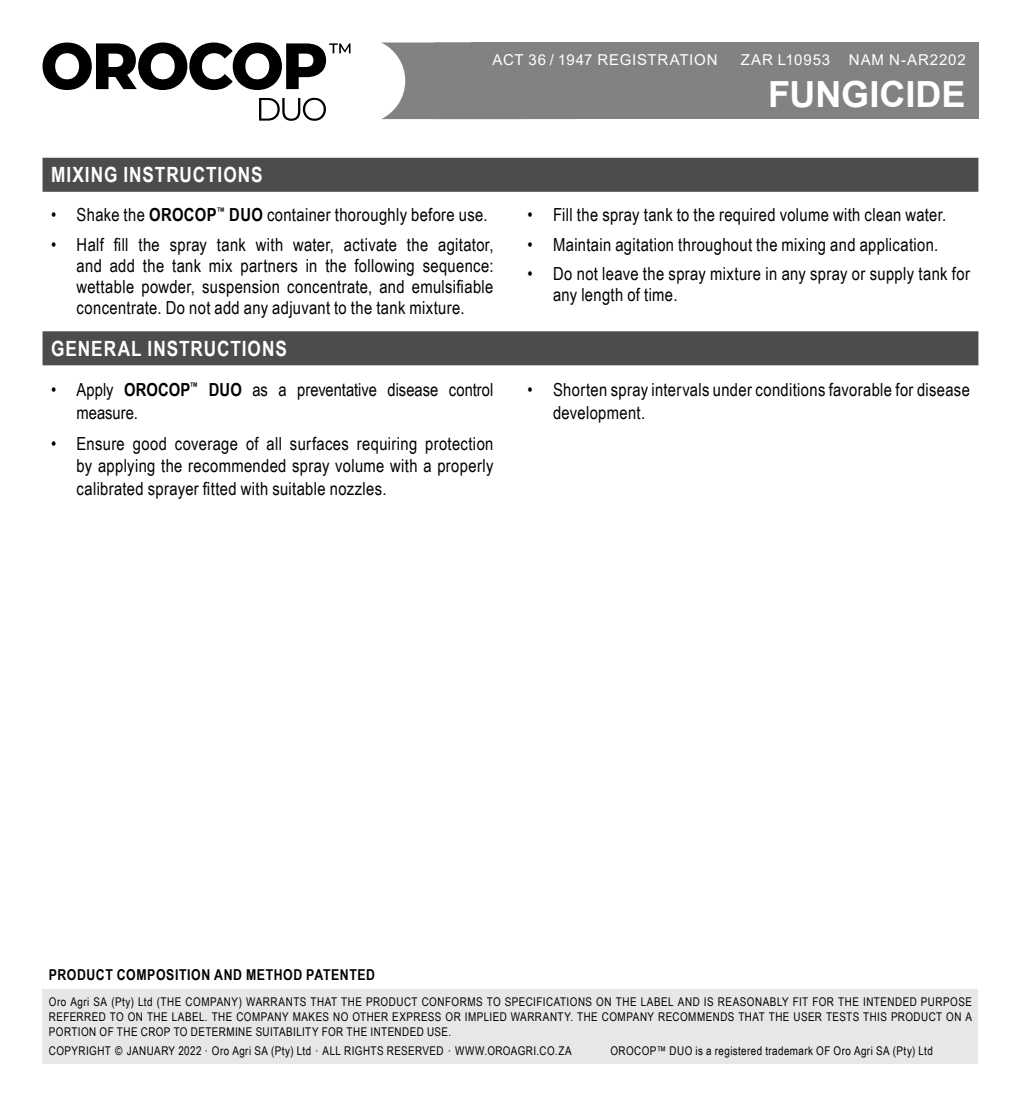
<style>
.page{position:relative;width:1021px;height:1106px;background:#fff}
.page>*{position:absolute;margin:0;border:0;box-sizing:border-box;transform-origin:0 0}
.t1{font:700 36px "Arial";color:#fff}
.t2{font:700 21px "Arial Narrow";letter-spacing:.045em;color:#fff}
.t3{font:18px/21px "Arial Narrow";letter-spacing:.02em;color:#000;text-align:justify}
.t4{font:18px/22.5px "Arial Narrow";color:#000}
.t5{font:15px "Arial";letter-spacing:.05em;color:#fff}
.t6{font:700 15px "Arial Narrow";letter-spacing:.04em;color:#000}
.t7{font:12px/15px "Arial Narrow";letter-spacing:.035em;color:#000;text-align:justify}
.s1{font-weight:700}
</style>
<div class="page">
<div style="left:43px;top:988px;width:935px;height:75px;background:#e6e7e8"></div>
<div style="left:43px;top:158px;width:935px;height:34px;background:#4c4c4e"></div>
<div style="left:43px;top:331px;width:935px;height:34px;background:#4c4c4e"></div>
<svg style="left:381px;top:43px;width:90px;height:76px"></svg>
<div style="left:471px;top:43px;width:507px;height:76px;background:#808284"></div>
<svg style="left:43px;top:43px;width:307px;height:47px"></svg>
<svg style="left:259px;top:98px;width:67px;height:23px"></svg>
<p class="t5" style="left:492px;top:51px;width:226px">ACT 36 / 1947 REGISTRATION</p>
<p class="t5" style="left:740px;top:51px;width:226px">ZAR L10953 NAM N-AR2202</p>
<h1 class="t1" style="left:768px;top:81px;width:199px">FUNGICIDE</h1>
<p class="t2" style="left:51px;top:167px;width:213px">MIXING INSTRUCTIONS</p>
<p class="t3" style="left:51px;top:206px;width:438px">• Shake the <span class="s1">OROCOP</span><sup>™</sup> <span class="s1">DUO</span> container thoroughly before use.</p>
<p class="t3" style="left:77px;top:236px;width:418px;text-indent:-26px">• Half fill the spray tank with water, activate the agitator, and add the tank mix partners in the following sequence: wettable powder, suspension concentrate, and emulsifiable concentrate. Do not add any adjuvant to the tank mixture.</p>
<p class="t2" style="left:51px;top:341px;width:237px">GENERAL INSTRUCTIONS</p>
<p class="t4" style="left:77px;top:380px;width:418px;text-indent:-26px">• Apply <span class="s1">OROCOP</span><sup>™</sup> <span class="s1">DUO</span> as a preventative disease control measure.</p>
<p class="t3" style="left:77px;top:434px;width:418px;line-height:22.5px;text-indent:-26px">• Ensure good coverage of all surfaces requiring protection by applying the recommended spray volume with a properly calibrated sprayer fitted with suitable nozzles.</p>
<p class="t3" style="left:527px;top:206px;width:420px">• Fill the spray tank to the required volume with clean water.</p>
<p class="t3" style="left:527px;top:236px;width:412px">• Maintain agitation throughout the mixing and application.</p>
<p class="t3" style="left:553px;top:265px;width:418px;text-indent:-26px">• Do not leave the spray mixture in any spray or supply tank for any length of time.</p>
<p class="t3" style="left:553px;top:380px;width:418px;line-height:22.5px;text-indent:-26px">• Shorten spray intervals under conditions favorable for disease development.</p>
<p class="t6" style="left:49px;top:969px;width:328px">PRODUCT COMPOSITION AND METHOD PATENTED</p>
<p class="t7" style="left:49px;top:995px;width:924px">Oro Agri SA (Pty) Ltd (THE COMPANY) WARRANTS THAT THE PRODUCT CONFORMS TO SPECIFICATIONS ON THE LABEL AND IS REASONABLY FIT FOR THE INTENDED PURPOSE REFERRED TO ON THE LABEL. THE COMPANY MAKES NO OTHER EXPRESS OR IMPLIED WARRANTY. THE COMPANY RECOMMENDS THAT THE USER TESTS THIS PRODUCT ON A PORTION OF THE CROP TO DETERMINE SUITABILITY FOR THE INTENDED USE.</p>
<p class="t7" style="left:49px;top:1044px;width:524px">COPYRIGHT © JANUARY 2022 ∙ Oro Agri SA (Pty) Ltd ∙ ALL RIGHTS RESERVED ∙ WWW.OROAGRI.CO.ZA</p>
<p class="t7" style="left:610px;top:1044px;width:324px">OROCOP™ DUO is a registered trademark OF Oro Agri SA (Pty) Ltd</p>
</div>
